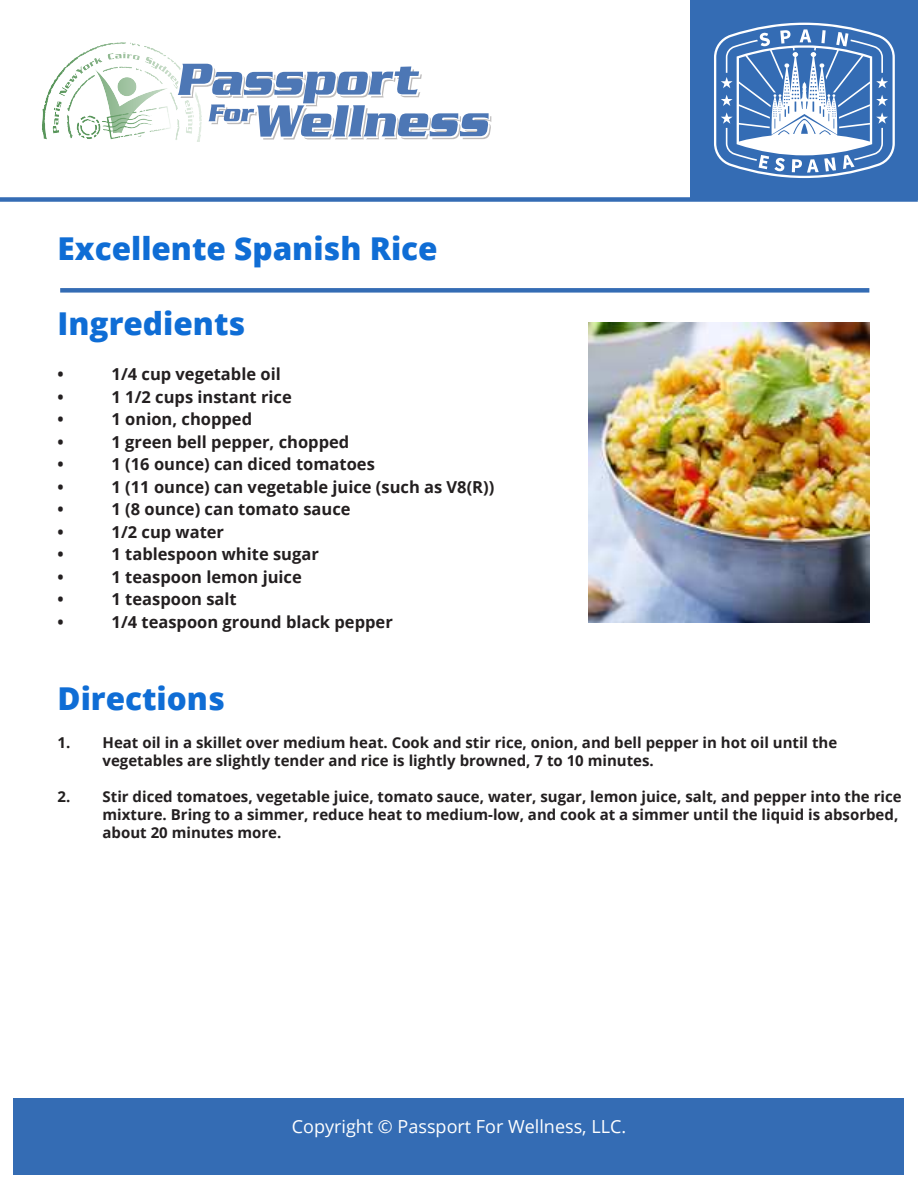
<style>
.page{position:relative;width:918px;height:1188px;background:#fff}
.page>*{position:absolute;margin:0;border:0;box-sizing:border-box;transform-origin:0 0}
.t1{font:800 31.5px "Open Sans";color:#0f6dd5}
.t2{font:18px "Open Sans";color:#fff}
.t3{font:700 16.5px "Open Sans";color:#231f20}
.t4{font:700 15px/18px "Open Sans";color:#231f20}
.t5{font:700 15px "Open Sans";color:#221f1f}
</style>
<div class="page">
<div style="left:14px;top:1099px;width:890px;height:76px;background:#346cb4"></div>
<svg style="left:46px;top:42px;width:75px;height:57px"></svg>
<svg style="left:113px;top:106px;width:57px;height:24px"></svg>
<svg style="left:178px;top:64px;width:313px;height:76px"></svg>
<div style="left:691px;top:0;width:227px;height:199px;background:#346cb4"></div>
<svg style="left:714px;top:23px;width:181px;height:155px"></svg>
<div style="left:0;top:197px;width:918px;height:5px;background:#346cb4"></div>
<div style="left:60px;top:288px;width:809px;height:5px;background:#346cb4"></div>
<img style="left:589px;top:322px;width:280px;height:300px">
<h1 class="t1" style="left:58px;top:235px;width:382px">Excellente Spanish Rice</h1>
<h1 class="t1" style="left:58px;top:311px;width:189px">Ingredients</h1>
<p class="t3" style="left:58px;top:367px;width:8px">ï</p>
<p class="t3" style="left:112px;top:367px;width:171px">1/4 cup vegetable oil</p>
<p class="t3" style="left:58px;top:390px;width:8px">ï</p>
<p class="t3" style="left:112px;top:390px;width:182px">1 1/2 cups instant rice</p>
<p class="t3" style="left:58px;top:413px;width:8px">ï</p>
<p class="t3" style="left:112px;top:413px;width:142px">1 onion, chopped</p>
<p class="t3" style="left:58px;top:435px;width:8px">ï</p>
<p class="t3" style="left:112px;top:435px;width:239px">1 green bell pepper, chopped</p>
<p class="t3" style="left:58px;top:458px;width:8px">ï</p>
<p class="t3" style="left:112px;top:458px;width:265px">1 (16 ounce) can diced tomatoes</p>
<p class="t3" style="left:58px;top:480px;width:8px">ï</p>
<p class="t3" style="left:112px;top:480px;width:384px">1 (11 ounce) can vegetable juice (such as V8(R))</p>
<p class="t3" style="left:58px;top:503px;width:8px">ï</p>
<p class="t3" style="left:112px;top:503px;width:241px">1 (8 ounce) can tomato sauce</p>
<p class="t3" style="left:58px;top:525px;width:8px">ï</p>
<p class="t3" style="left:112px;top:525px;width:114px">1/2 cup water</p>
<p class="t3" style="left:58px;top:548px;width:8px">ï</p>
<p class="t3" style="left:112px;top:548px;width:209px">1 tablespoon white sugar</p>
<p class="t3" style="left:58px;top:570px;width:8px">ï</p>
<p class="t3" style="left:112px;top:570px;width:192px">1 teaspoon lemon juice</p>
<p class="t3" style="left:58px;top:593px;width:8px">ï</p>
<p class="t3" style="left:112px;top:593px;width:127px">1 teaspoon salt</p>
<p class="t3" style="left:58px;top:615px;width:8px">ï</p>
<p class="t3" style="left:112px;top:615px;width:283px">1/4 teaspoon ground black pepper</p>
<h1 class="t1" style="left:58px;top:686px;width:169px">Directions</h1>
<p class="t4" style="left:103px;top:735px;width:736px">Heat oil in a skillet over medium heat. Cook and stir rice, onion, and bell pepper in hot oil until the vegetables are slightly tender and rice is lightly browned, 7 to 10 minutes.</p>
<p class="t4" style="left:103px;top:789px;width:801px">Stir diced tomatoes, vegetable juice, tomato sauce, water, sugar, lemon juice, salt, and pepper into the rice mixture. Bring to a simmer, reduce heat to medium-low, and cook at a simmer until the liquid is absorbed, about 20 minutes more.</p>
<p class="t5" style="left:58px;top:736px;width:14px">1.</p>
<p class="t5" style="left:58px;top:791px;width:14px">2.</p>
<p class="t2" style="left:292px;top:1119px;width:336px">Copyright © Passport For Wellness, LLC.</p>
</div>
